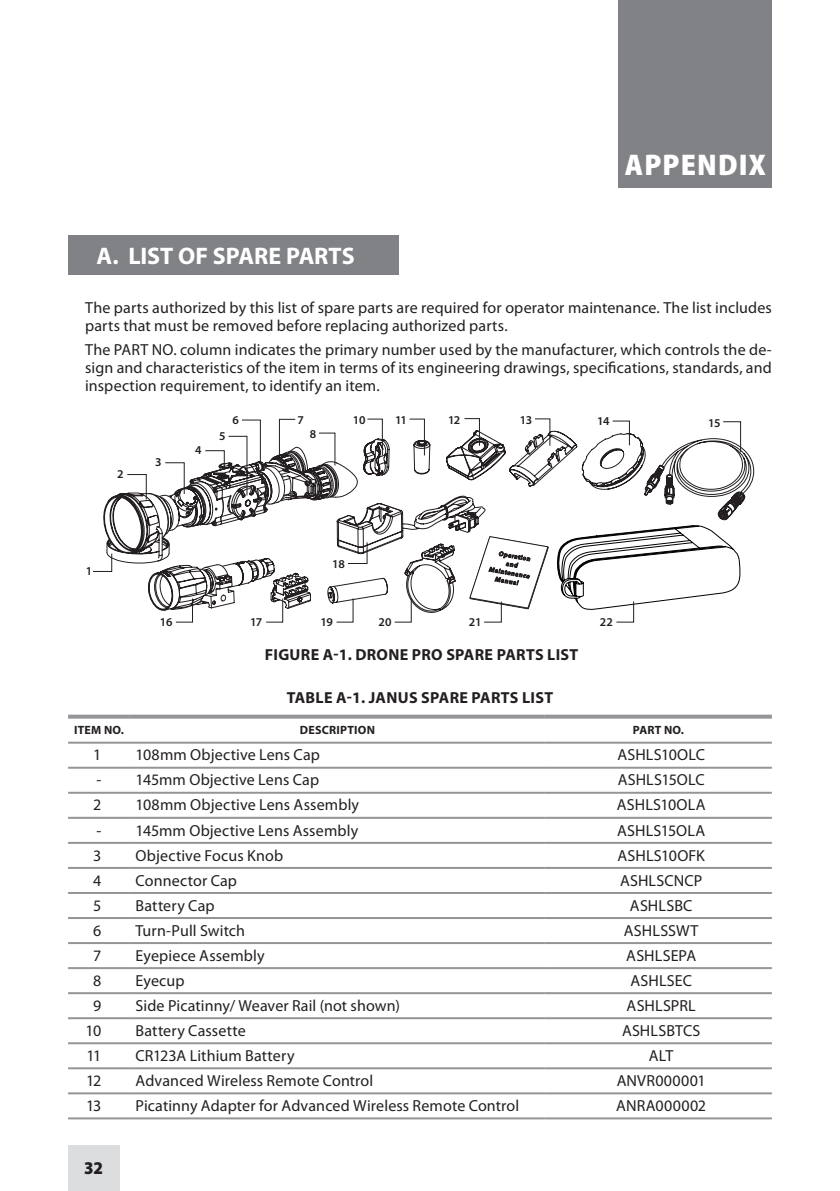
<style>
.page{position:relative;width:840px;height:1191px;background:#fff}
.page>*{position:absolute;margin:0;border:0;box-sizing:border-box;transform-origin:0 0}
.t1{font:900 semi-condensed 30px "Myriad Pro";color:#fff}
.t2{font:700 24px "Myriad Pro";color:#fff}
.t3{font:900 semi-condensed 18px "Myriad Pro";color:#231f20}
.t4{font:16px/18px "Myriad Pro";letter-spacing:.01em;color:#231f20}
.t5{font:700 16px "Myriad Pro";letter-spacing:.02em;color:#231f20}
.t6{font:600 12px "Myriad Pro";letter-spacing:-.03em;color:#231f20}
.t7{font:700 12px "Myriad Pro";letter-spacing:.02em;color:#231f20}
</style>
<div class="page">
<div style="left:68px;top:1145px;width:51px;height:46px;background:#dcdddf"></div>
<div style="left:618px;top:0;width:153px;height:187px;background:#808285"></div>
<div style="left:68px;top:235px;width:330px;height:40px;background:#808285"></div>
<svg style="left:92px;top:418px;width:662px;height:205px"></svg>
<svg style="left:68px;top:714px;width:62px;height:4px"></svg>
<svg style="left:130px;top:714px;width:414px;height:4px;background:#a4a6a8"></svg>
<svg style="left:544px;top:714px;width:227px;height:4px"></svg>
<hr style="left:68px;top:741px;width:62px;height:2px;background:#939598">
<hr style="left:130px;top:741px;width:414px;height:2px;background:#939598">
<hr style="left:544px;top:741px;width:227px;height:2px;background:#939598">
<hr style="left:68px;top:766px;width:62px;height:2px;background:#939598">
<hr style="left:130px;top:766px;width:414px;height:2px;background:#939598">
<hr style="left:544px;top:766px;width:227px;height:2px;background:#939598">
<hr style="left:68px;top:791px;width:62px;height:2px;background:#939598">
<hr style="left:130px;top:791px;width:414px;height:2px;background:#939598">
<hr style="left:544px;top:791px;width:227px;height:2px;background:#939598">
<hr style="left:68px;top:817px;width:62px;height:2px;background:#939598">
<hr style="left:130px;top:817px;width:414px;height:2px;background:#939598">
<hr style="left:544px;top:817px;width:227px;height:2px;background:#939598">
<hr style="left:68px;top:842px;width:62px;height:2px;background:#939598">
<hr style="left:544px;top:842px;width:227px;height:2px;background:#939598">
<hr style="left:130px;top:1117px;width:414px;height:2px;background:#939598">
<hr style="left:544px;top:1117px;width:227px;height:2px;background:#939598">
<hr style="left:130px;top:842px;width:414px;height:2px;background:#939598">
<hr style="left:68px;top:867px;width:62px;height:2px;background:#939598">
<hr style="left:130px;top:867px;width:414px;height:2px;background:#939598">
<hr style="left:544px;top:867px;width:227px;height:2px;background:#939598">
<hr style="left:68px;top:892px;width:62px;height:2px;background:#939598">
<hr style="left:130px;top:892px;width:414px;height:2px;background:#939598">
<hr style="left:544px;top:892px;width:227px;height:2px;background:#939598">
<hr style="left:68px;top:917px;width:62px;height:2px;background:#939598">
<hr style="left:130px;top:917px;width:414px;height:2px;background:#939598">
<hr style="left:544px;top:917px;width:227px;height:2px;background:#939598">
<hr style="left:68px;top:942px;width:62px;height:2px;background:#939598">
<hr style="left:130px;top:942px;width:414px;height:2px;background:#939598">
<hr style="left:544px;top:942px;width:227px;height:2px;background:#939598">
<hr style="left:68px;top:967px;width:62px;height:2px;background:#939598">
<hr style="left:130px;top:967px;width:414px;height:2px;background:#939598">
<hr style="left:544px;top:967px;width:227px;height:2px;background:#939598">
<hr style="left:68px;top:992px;width:62px;height:2px;background:#939598">
<hr style="left:130px;top:992px;width:414px;height:2px;background:#939598">
<hr style="left:544px;top:992px;width:227px;height:2px;background:#939598">
<hr style="left:68px;top:1017px;width:62px;height:2px;background:#939598">
<hr style="left:130px;top:1017px;width:414px;height:2px;background:#939598">
<hr style="left:544px;top:1017px;width:227px;height:2px;background:#939598">
<hr style="left:68px;top:1042px;width:62px;height:2px;background:#939598">
<hr style="left:130px;top:1042px;width:414px;height:2px;background:#939598">
<hr style="left:544px;top:1042px;width:227px;height:2px;background:#939598">
<hr style="left:68px;top:1067px;width:62px;height:2px;background:#939598">
<hr style="left:130px;top:1067px;width:414px;height:2px;background:#939598">
<hr style="left:544px;top:1067px;width:227px;height:2px;background:#939598">
<hr style="left:68px;top:1092px;width:62px;height:2px;background:#939598">
<hr style="left:130px;top:1092px;width:414px;height:2px;background:#939598">
<hr style="left:544px;top:1092px;width:227px;height:2px;background:#939598">
<hr style="left:68px;top:1117px;width:62px;height:2px;background:#939598">
<h1 class="t1" style="left:624px;top:148px;width:38px">APPENDI</h1>
<h1 class="t1" style="left:748px;top:148px;width:18px">X</h1>
<h2 class="t2" style="left:96px;top:240px;width:144px">A. LIST OF SPARE</h2>
<h2 class="t2" style="left:286px;top:240px;width:28px">PARTS</h2>
<p class="t4" style="left:85px;top:298px;width:688px">The parts authorized by this list of spare parts are required for operator maintenance. The list includes parts that must be removed before replacing authorized parts.</p>
<p class="t4" style="left:85px;top:340px;width:687px;text-align:justify">The PART NO. column indicates the primary number used by the manufacturer, which controls the de&shy;sign and characteristics of the item in terms of its engineering drawings, specifications, standards, and inspection requirement, to identify an item.</p>
<p class="t6" style="left:117px;top:466px;width:8px">2</p>
<p class="t6" style="left:155px;top:454px;width:8px">3</p>
<p class="t6" style="left:195px;top:442px;width:8px">4</p>
<p class="t6" style="left:232px;top:412px;width:8px">6</p>
<p class="t6" style="left:297px;top:412px;width:8px">7</p>
<p class="t6" style="left:219px;top:428px;width:8px">5</p>
<p class="t6" style="left:310px;top:426px;width:8px">8</p>
<p class="t6" style="left:353px;top:413px;width:14px">10</p>
<p class="t6" style="left:395px;top:413px;width:14px">11</p>
<p class="t6" style="left:448px;top:412px;width:14px">12</p>
<p class="t6" style="left:519px;top:412px;width:14px">13</p>
<p class="t6" style="left:596px;top:413px;width:14px">14</p>
<p class="t6" style="left:86px;top:563px;width:8px">1</p>
<p class="t6" style="left:332px;top:556px;width:14px">18</p>
<p class="t6" style="left:160px;top:614px;width:14px">16</p>
<p class="t6" style="left:250px;top:614px;width:14px">17</p>
<p class="t6" style="left:320px;top:614px;width:14px">19</p>
<p class="t6" style="left:378px;top:614px;width:15px">20</p>
<p class="t6" style="left:468px;top:614px;width:14px">21</p>
<p class="t6" style="left:599px;top:614px;width:15px">22</p>
<p class="t5" style="left:264px;top:644px;width:19px">FIGURE</p>
<p class="t5" style="left:322px;top:644px;width:55px">A-1. DRONE</p>
<p class="t5" style="left:411px;top:644px;width:168px">PRO SPARE PARTS LIST</p>
<p class="t5" style="left:286px;top:687px;width:101px">TABLE A-1. JANUS</p>
<p class="t5" style="left:421px;top:687px;width:133px">SPARE PARTS LIST</p>
<p class="t6" style="left:707px;top:415px;width:14px">15</p>
<p class="t7" style="left:74px;top:722px;width:51px">ITEM NO.</p>
<p class="t7" style="left:299px;top:722px;width:77px">DESCRIPTION</p>
<p class="t7" style="left:632px;top:722px;width:53px">PART NO.</p>
<p class="t4" style="left:93px;top:745px;width:10px">1</p>
<p class="t4" style="left:135px;top:745px;width:186px">108mm Objective Lens Cap</p>
<p class="t4" style="left:617px;top:745px;width:89px">ASHLS10OLC</p>
<p class="t4" style="left:96px;top:770px;width:224px">- 145mm Objective Lens Cap</p>
<p class="t4" style="left:617px;top:770px;width:88px">ASHLS15OLC</p>
<p class="t4" style="left:93px;top:796px;width:10px">2</p>
<p class="t4" style="left:135px;top:796px;width:225px">108mm Objective Lens Assembly</p>
<p class="t4" style="left:616px;top:796px;width:90px">ASHLS10OLA</p>
<p class="t4" style="left:96px;top:821px;width:263px">- 145mm Objective Lens Assembly</p>
<p class="t4" style="left:616px;top:821px;width:90px">ASHLS15OLA</p>
<p class="t4" style="left:93px;top:846px;width:10px">3</p>
<p class="t4" style="left:135px;top:846px;width:149px">Objective Focus Knob</p>
<p class="t4" style="left:617px;top:846px;width:89px">ASHLS10OFK</p>
<p class="t4" style="left:93px;top:871px;width:10px">4</p>
<p class="t4" style="left:135px;top:871px;width:103px">Connector Cap</p>
<p class="t4" style="left:619px;top:871px;width:84px">ASHLSCNCP</p>
<p class="t4" style="left:93px;top:896px;width:10px">5</p>
<p class="t4" style="left:135px;top:896px;width:81px">Battery Cap</p>
<p class="t4" style="left:629px;top:896px;width:64px">ASHLSBC</p>
<p class="t4" style="left:93px;top:921px;width:10px">6</p>
<p class="t4" style="left:135px;top:921px;width:111px">Turn-Pull Switch</p>
<p class="t4" style="left:623px;top:921px;width:76px">ASHLSSWT</p>
<p class="t4" style="left:93px;top:946px;width:10px">7</p>
<p class="t4" style="left:135px;top:946px;width:131px">Eyepiece Assembly</p>
<p class="t4" style="left:626px;top:946px;width:71px">ASHLSEPA</p>
<p class="t4" style="left:93px;top:971px;width:10px">8</p>
<p class="t4" style="left:135px;top:971px;width:50px">Eyecup</p>
<p class="t4" style="left:630px;top:971px;width:63px">ASHLSEC</p>
<p class="t4" style="left:93px;top:996px;width:10px">9</p>
<p class="t4" style="left:135px;top:996px;width:266px">Side Picatinny/ Weaver Rail (not shown)</p>
<p class="t4" style="left:626px;top:996px;width:71px">ASHLSPRL</p>
<p class="t4" style="left:86px;top:1021px;width:17px">10</p>
<p class="t4" style="left:135px;top:1021px;width:112px">Battery Cassette</p>
<p class="t4" style="left:621px;top:1021px;width:80px">ASHLSBTCS</p>
<p class="t4" style="left:86px;top:1046px;width:16px">11</p>
<p class="t4" style="left:135px;top:1046px;width:160px">CR123A Lithium Battery</p>
<p class="t4" style="left:648px;top:1046px;width:26px">ALT</p>
<p class="t4" style="left:86px;top:1071px;width:17px">12</p>
<p class="t4" style="left:135px;top:1071px;width:239px">Advanced Wireless Remote Control</p>
<p class="t4" style="left:616px;top:1071px;width:90px">ANVR000001</p>
<p class="t4" style="left:86px;top:1096px;width:17px">13</p>
<p class="t4" style="left:135px;top:1096px;width:385px">Picatinny Adapter for Advanced Wireless Remote Control</p>
<p class="t4" style="left:616px;top:1096px;width:91px">ANRA000002</p>
<p class="t3" style="left:84px;top:1157px;width:21px">32</p>
</div>
